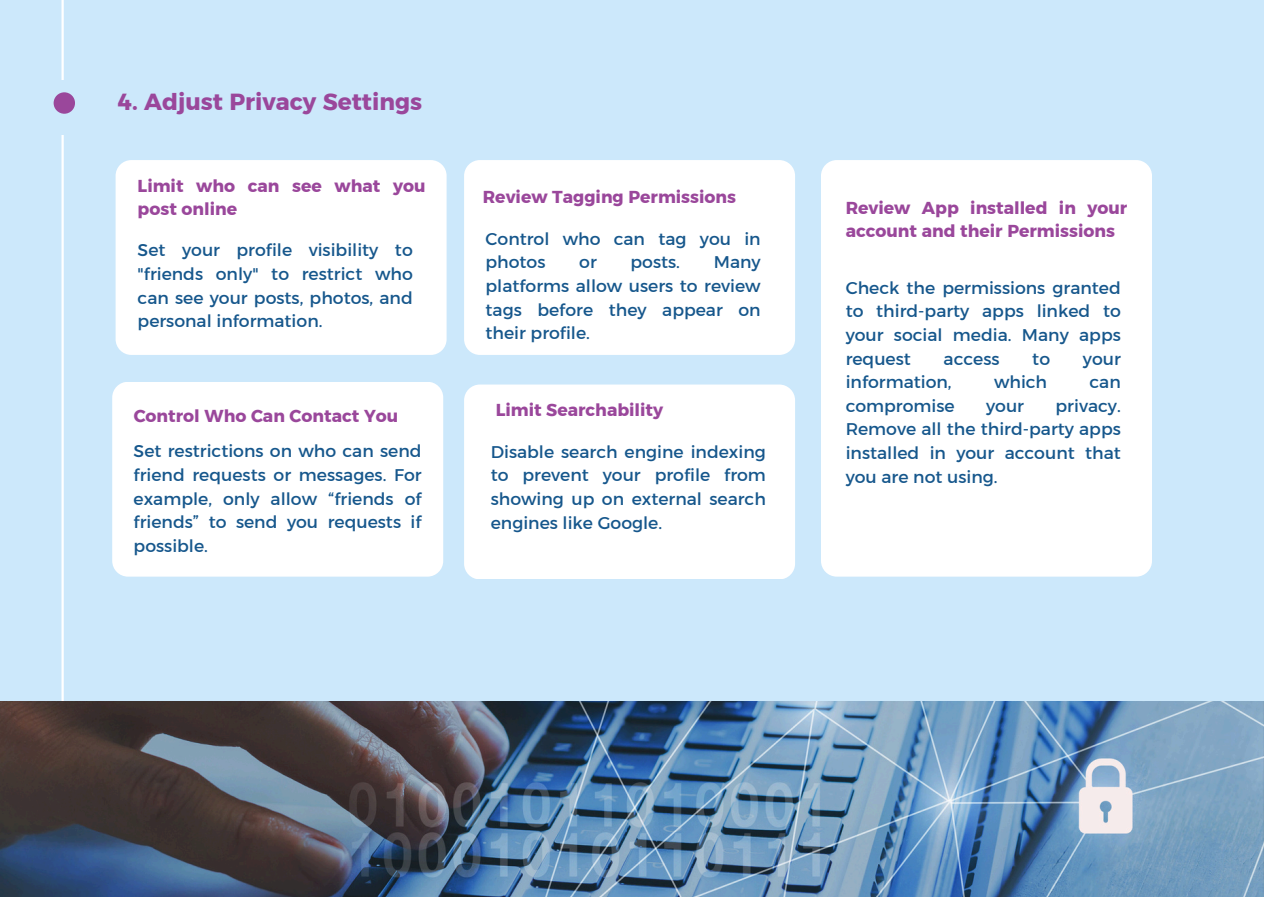
<style>
.page{position:relative;width:1264px;height:897px;background:#fff}
.page>*{position:absolute;margin:0;border:0;box-sizing:border-box;transform-origin:0 0}
.t1{font:23.25px "Kief Montaser Bold";color:#9a479b}
.t2{font:17.25px/23.7px "Kief Montaser Regular";color:#16578c;text-align:justify}
.t3{font:17.25px/23.7px "Kief Montaser Bold";color:#9a479b}
</style>
<div class="page">
<div style="left:0;top:0;width:1263px;height:897px;background:#cce8fb"></div>
<svg style="left:61px;top:0;width:3px;height:701px"></svg>
<img style="left:0;top:701px;width:1263px;height:196px">
<div style="left:39px;top:80px;width:51px;height:54px;background:#cce8fb"></div>
<div style="left:54px;top:92px;width:21px;height:22px;background:#9a479b;border-radius:50%"></div>
<div style="left:116px;top:160px;width:330px;height:195px;background:#fff;border-radius:16px"></div>
<div style="left:464px;top:384px;width:331px;height:195px;background:#fff;border-radius:16px"></div>
<div style="left:821px;top:160px;width:330px;height:416px;background:#fff;border-radius:16px"></div>
<div style="left:464px;top:160px;width:331px;height:195px;background:#fff;border-radius:16px"></div>
<div style="left:112px;top:382px;width:331px;height:194px;background:#fff;border-radius:16px"></div>
<p class="t1" style="left:118px;top:87px;width:305px">4. Adjust Privacy Settings</p>
<h2 class="t3" style="left:138px;top:174px;width:289px">Limit who can see what you post online</h2>
<h1 class="t2" style="left:138px;top:238px;width:277px">Set your profile visibility to "friends only" to restrict who can see your posts, photos, and personal information.</h1>
<h2 class="t3" style="left:134px;top:404px;width:266px">Control Who Can Contact You</h2>
<p class="t2" style="left:134px;top:439px;width:289px">Set restrictions on who can send friend requests or messages. For example, only allow “friends of friends” to send you requests if possible.</p>
<p class="t3" style="left:483px;top:184px;width:255px">Review Tagging Permissions</p>
<h2 class="t2" style="left:485px;top:227px;width:277px">Control who can tag you in photos</h2>
<h2 class="t2" style="left:485px;top:250px;width:277px;text-indent:228px">Many platforms allow users to review tags before they appear on their profile.</h2>
<h2 class="t2" style="left:579px;top:250px;width:19px">or</h2>
<h2 class="t2" style="left:630px;top:250px;width:51px">posts.</h2>
<h2 class="t3" style="left:495px;top:398px;width:169px">Limit Searchability</h2>
<h2 class="t2" style="left:491px;top:440px;width:277px">Disable search engine indexing to prevent your profile from showing up on external search engines like Google.</h2>
<p class="t3" style="left:845px;top:196px;width:283px">Review App installed in your account and their Permissions</p>
<p class="t2" style="left:845px;top:275px;width:277px">Check the permissions granted to third-party apps linked to your social media. Many apps request</p>
<p class="t2" style="left:943px;top:346px;width:57px">access</p>
<p class="t2" style="left:1032px;top:346px;width:19px">to</p>
<p class="t2" style="left:1082px;top:346px;width:39px">your</p>
<p class="t2" style="left:845px;top:370px;width:107px">information,</p>
<p class="t2" style="left:994px;top:370px;width:55px">which</p>
<p class="t2" style="left:1089px;top:370px;width:33px">can</p>
<p class="t2" style="left:845px;top:394px;width:110px">compromise</p>
<p class="t2" style="left:986px;top:394px;width:39px">your</p>
<p class="t2" style="left:845px;top:394px;width:277px;text-indent:210px">privacy.<br>Remove all the third-party apps installed in your account that you are not using.</p>
</div>
